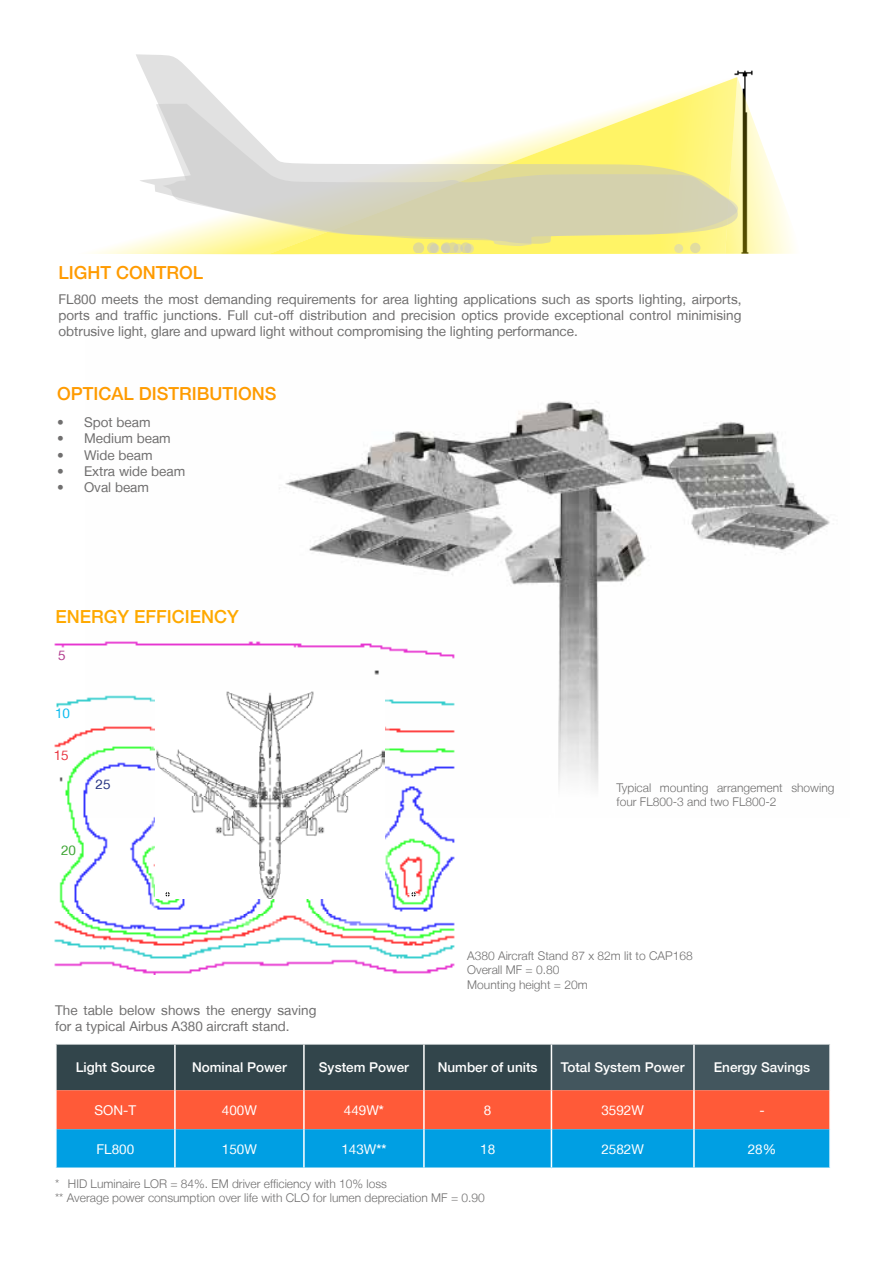
<style>
.page{position:relative;width:893px;height:1263px;background:#fff}
.page>*{position:absolute;margin:0;border:0;box-sizing:border-box;transform-origin:0 0}
.t1{font:500 18px "Helvetica Neue LT";color:#ff9b00}
.t2{font:500 18px "Helvetica Neue LT";color:#ffa900}
.t3{font:13.5px/16.2px "Helvetica Neue LT";color:#706f6f}
.t4{font:500 13.5px "Helvetica Neue LT";color:#fff}
.t5{font:13.5px "Helvetica Neue LT";color:#fff}
.t6{font:13.5px "Helvetica Neue LT";color:#0bbbef}
.t7{font:13.5px "Helvetica Neue LT";color:#e30613}
.t8{font:13.5px "Helvetica Neue LT";color:#3fa535}
.t9{font:13.5px "Helvetica Neue LT";color:#283583}
.t10{font:13.5px "Helvetica Neue LT";color:#b23c8e}
.t11{font:300 12px/14.4px "Helvetica Neue LT";color:#706f6f}
.s1{font-weight:500}
</style>
<div class="page">
<img style="left:279px;top:401px;width:551px;height:386px">
<svg style="left:725px;top:77px;width:69px;height:177px"></svg>
<svg style="left:136px;top:54px;width:603px;height:199px"></svg>
<svg style="left:57px;top:1044px;width:772px;height:123px;background:#676b77"></svg>
<hr style="left:174px;top:1044px;width:2px;height:46px;background:#fff">
<hr style="left:303px;top:1044px;width:2px;height:46px;background:#fff">
<hr style="left:423px;top:1044px;width:2px;height:46px;background:#fff">
<hr style="left:551px;top:1044px;width:1px;height:46px;background:#fff">
<hr style="left:693px;top:1044px;width:2px;height:46px;background:#fff">
<hr style="left:174px;top:1090px;width:2px;height:39px;background:#fff">
<hr style="left:303px;top:1090px;width:2px;height:39px;background:#fff">
<hr style="left:423px;top:1090px;width:2px;height:39px;background:#fff">
<hr style="left:551px;top:1090px;width:1px;height:39px;background:#fff">
<hr style="left:693px;top:1090px;width:2px;height:39px;background:#fff">
<hr style="left:174px;top:1129px;width:2px;height:38px;background:#fff">
<hr style="left:303px;top:1129px;width:2px;height:38px;background:#fff">
<hr style="left:423px;top:1129px;width:2px;height:38px;background:#fff">
<hr style="left:551px;top:1129px;width:1px;height:38px;background:#fff">
<hr style="left:693px;top:1129px;width:2px;height:38px;background:#fff">
<img style="left:54px;top:641px;width:402px;height:333px">
<img style="left:156px;top:690px;width:228px;height:208px">
<div style="left:151px;top:673px;width:239px;height:252px;border:4px solid #fff"></div>
<svg style="left:162px;top:888px;width:12px;height:12px"></svg>
<svg style="left:408px;top:888px;width:12px;height:12px"></svg>
<h1 class="t1" style="left:58px;top:262px;width:146px">LIGHT CONTROL</h1>
<p class="t3" style="left:58px;top:291px;width:684px;text-align:justify">FL800 meets the most demanding requirements for area lighting applications such as sports lighting, airports, ports and traffic junctions. Full cut-off distribution and precision optics provide exceptional control minimising obtrusive light, glare and upward light without compromising the lighting performance.</p>
<h1 class="t1" style="left:57px;top:383px;width:221px">OPTICAL DISTRIBUTIONS</h1>
<p class="t3" style="left:57px;top:414px;width:95px">• Spot beam</p>
<p class="t3" style="left:57px;top:430px;width:115px">• Medium beam</p>
<p class="t3" style="left:57px;top:446px;width:97px">• Wide beam</p>
<p class="t3" style="left:57px;top:463px;width:130px">• Extra wide beam</p>
<p class="t3" style="left:57px;top:479px;width:94px">• Oval beam</p>
<h1 class="t2" style="left:56px;top:606px;width:185px">ENERGY EFFICIENCY</h1>
<p class="t10" style="left:58px;top:647px;width:9px">5</p>
<p class="t6" style="left:55px;top:705px;width:17px">10</p>
<p class="t7" style="left:54px;top:747px;width:17px">15</p>
<p class="t9" style="left:96px;top:776px;width:17px">25</p>
<p class="t8" style="left:61px;top:842px;width:17px">20</p>
<p class="t11" style="left:616px;top:780px;width:219px">Typical mounting arrangement showing four FL800-3 and two FL800-2</p>
<p class="t11" style="left:467px;top:948px;width:227px">A380 Aircraft Stand 87 x 82m lit to CAP168<br>Overall MF = 0.80<br>Mounting height = 20m</p>
<p class="t3" style="left:55px;top:1002px;width:263px">The table below shows the energy saving for a typical Airbus A380 aircraft stand.</p>
<p class="t4" style="left:76px;top:1059px;width:81px">Light Source</p>
<p class="t4" style="left:192px;top:1059px;width:96px">Nominal Power</p>
<p class="t4" style="left:319px;top:1059px;width:92px">System Power</p>
<p class="t4" style="left:438px;top:1059px;width:101px">Number of units</p>
<p class="t4" style="left:561px;top:1059px;width:125px">Total System Power</p>
<p class="t4" style="left:714px;top:1059px;width:98px">Energy Savings</p>
<p class="t5" style="left:94px;top:1102px;width:43px">SON-T</p>
<p class="t5" style="left:222px;top:1102px;width:37px">400W</p>
<p class="t5" style="left:344px;top:1102px;width:42px">449W<span class="s1">*</span></p>
<p class="t5" style="left:484px;top:1102px;width:9px">8</p>
<p class="t5" style="left:601px;top:1102px;width:44px">3592W</p>
<p class="t5" style="left:759px;top:1102px;width:7px">-</p>
<p class="t5" style="left:96px;top:1141px;width:39px">FL800</p>
<p class="t5" style="left:222px;top:1141px;width:37px">150W</p>
<p class="t5" style="left:341px;top:1141px;width:47px">143W<span class="s1">**</span></p>
<p class="t5" style="left:480px;top:1141px;width:17px">18</p>
<p class="t5" style="left:601px;top:1141px;width:44px">2582W</p>
<p class="t5" style="left:748px;top:1141px;width:30px">28%</p>
<p class="t11" style="left:55px;top:1176px;width:431px">* HID Luminaire LOR = 84%. EM driver efficiency with 10% loss<br>** Average power consumption over life with CLO for lumen depreciation MF = 0.90</p>
</div>
